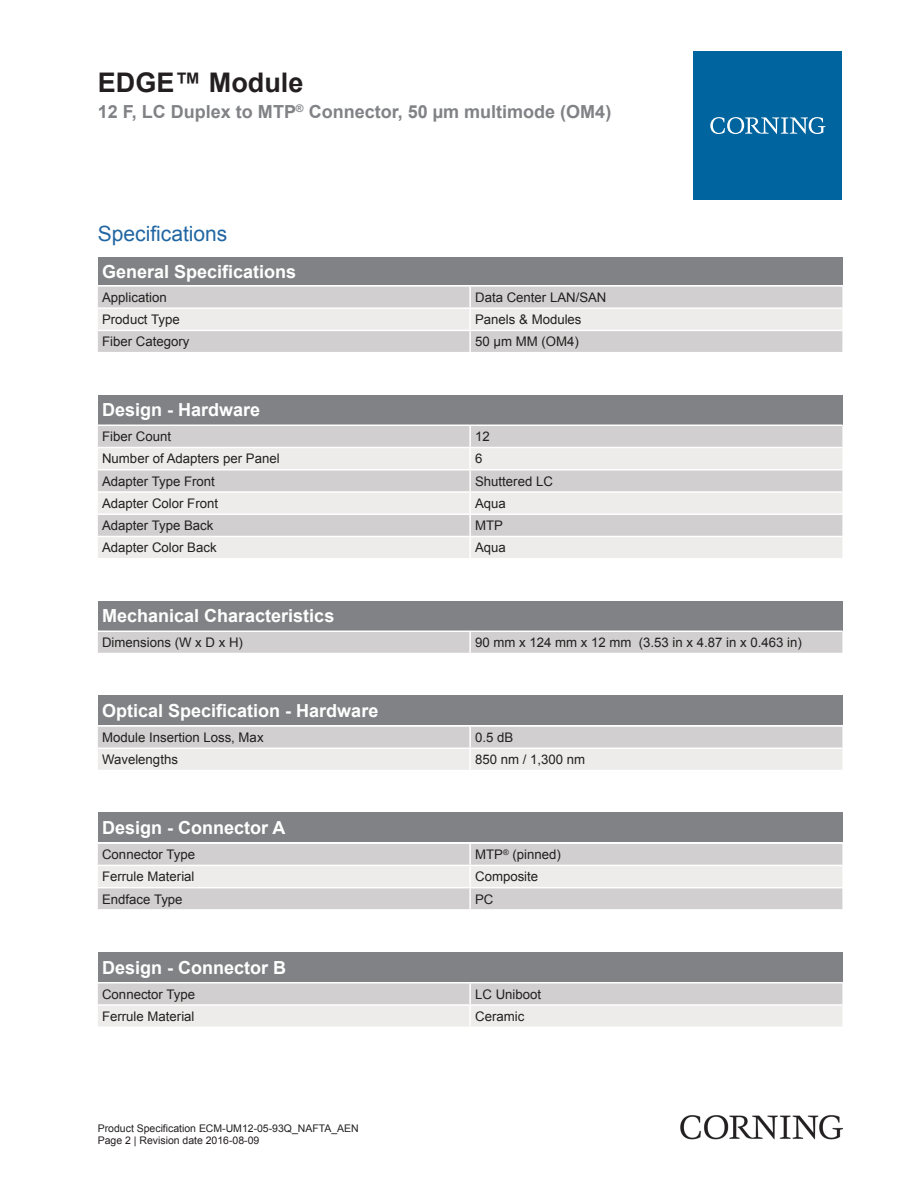
<style>
.page{position:relative;width:919px;height:1187px;background:#fff}
.page>*{position:absolute;margin:0;border:0;box-sizing:border-box;transform-origin:0 0}
.t1{font:700 27px "Arial";color:#231f20}
.t2{font:21px "Arial";color:#2166a2}
.t3{font:700 18px "Arial";color:#fff}
.t4{font:700 18px "Arial";color:#808285}
.t5{font:13.2px "Arial";color:#231f20}
.t6{font:10.5px/12.6px "Arial";color:#231f20}
</style>
<div class="page">
<div style="left:98px;top:257px;width:744px;height:28px;background:#808285"></div>
<div style="left:98px;top:287px;width:744px;height:65px;background:#d1cfcf"></div>
<div style="left:98px;top:309px;width:744px;height:20px;background:#edeceb"></div>
<hr style="left:469px;top:287px;width:2px;height:20px;background:#fff">
<hr style="left:469px;top:309px;width:2px;height:20px;background:#fff">
<hr style="left:469px;top:331px;width:2px;height:21px;background:#fff">
<hr style="left:98px;top:307px;width:372px;height:2px;background:#fff">
<hr style="left:470px;top:307px;width:372px;height:2px;background:#fff">
<hr style="left:98px;top:329px;width:372px;height:2px;background:#fff">
<hr style="left:470px;top:329px;width:372px;height:2px;background:#fff">
<div style="left:98px;top:394px;width:744px;height:30px;background:#808285"></div>
<div style="left:98px;top:426px;width:744px;height:20px;background:#d1cfcf"></div>
<svg style="left:98px;top:448px;width:744px;height:110px;background:#e2e1e0"></svg>
<hr style="left:469px;top:426px;width:2px;height:20px;background:#fff">
<hr style="left:469px;top:448px;width:2px;height:21px;background:#fff">
<hr style="left:469px;top:470px;width:2px;height:21px;background:#fff">
<hr style="left:469px;top:492px;width:2px;height:21px;background:#fff">
<hr style="left:469px;top:515px;width:2px;height:20px;background:#fff">
<hr style="left:469px;top:537px;width:2px;height:21px;background:#fff">
<hr style="left:98px;top:469px;width:372px;height:1px;background:#fff">
<hr style="left:470px;top:469px;width:372px;height:1px;background:#fff">
<hr style="left:98px;top:491px;width:372px;height:1px;background:#fff">
<hr style="left:470px;top:491px;width:372px;height:1px;background:#fff">
<hr style="left:98px;top:513px;width:372px;height:2px;background:#fff">
<hr style="left:470px;top:513px;width:372px;height:2px;background:#fff">
<hr style="left:98px;top:535px;width:372px;height:2px;background:#fff">
<hr style="left:470px;top:535px;width:372px;height:2px;background:#fff">
<div style="left:98px;top:600px;width:744px;height:30px;background:#808285"></div>
<div style="left:98px;top:632px;width:744px;height:20px;background:#d1cfcf"></div>
<hr style="left:469px;top:632px;width:2px;height:20px;background:#fff">
<div style="left:98px;top:695px;width:744px;height:30px;background:#808285"></div>
<svg style="left:98px;top:726px;width:744px;height:43px;background:#dfdedd"></svg>
<hr style="left:469px;top:726px;width:2px;height:21px;background:#fff">
<hr style="left:469px;top:749px;width:2px;height:20px;background:#fff">
<hr style="left:98px;top:747px;width:372px;height:2px;background:#fff">
<hr style="left:470px;top:747px;width:372px;height:2px;background:#fff">
<div style="left:98px;top:812px;width:744px;height:30px;background:#808285"></div>
<div style="left:98px;top:844px;width:744px;height:65px;background:#d1cfcf"></div>
<div style="left:98px;top:866px;width:744px;height:20px;background:#edeceb"></div>
<hr style="left:469px;top:843px;width:2px;height:21px;background:#fff">
<hr style="left:469px;top:866px;width:2px;height:20px;background:#fff">
<hr style="left:469px;top:888px;width:2px;height:21px;background:#fff">
<hr style="left:98px;top:864px;width:372px;height:2px;background:#fff">
<hr style="left:470px;top:864px;width:372px;height:2px;background:#fff">
<hr style="left:98px;top:886px;width:372px;height:2px;background:#fff">
<hr style="left:470px;top:886px;width:372px;height:2px;background:#fff">
<div style="left:98px;top:952px;width:744px;height:29px;background:#808285"></div>
<svg style="left:98px;top:983px;width:744px;height:43px;background:#dfdedd"></svg>
<hr style="left:469px;top:983px;width:2px;height:21px;background:#fff">
<hr style="left:469px;top:1005px;width:2px;height:21px;background:#fff">
<hr style="left:98px;top:1004px;width:372px;height:1px;background:#fff">
<hr style="left:470px;top:1004px;width:372px;height:1px;background:#fff">
<div style="left:693px;top:51px;width:149px;height:149px;background:#00649e"></div>
<svg style="left:710px;top:117px;width:115px;height:17px"></svg>
<img style="left:680px;top:1115px;width:162px;height:24px">
<h1 class="t1" style="left:98px;top:63px;width:207px">EDGE™ Module</h1>
<h3 class="t4" style="left:98px;top:99px;width:515px">12 F, LC Duplex to MTP<sup>®</sup> Connector, 50 µm multimode (OM4)</h3>
<h2 class="t2" style="left:98px;top:219px;width:131px">Specifications</h2>
<h3 class="t3" style="left:102px;top:259px;width:196px">General Specifications</h3>
<p class="t5" style="left:102px;top:288px;width:66px">Application</p>
<p class="t5" style="left:475px;top:288px;width:133px">Data Center LAN/SAN</p>
<p class="t5" style="left:102px;top:310px;width:79px">Product Type</p>
<p class="t5" style="left:475px;top:310px;width:108px">Panels &amp; Modules</p>
<p class="t5" style="left:102px;top:332px;width:89px">Fiber Category</p>
<p class="t5" style="left:475px;top:332px;width:105px">50 µm MM (OM4)</p>
<h3 class="t3" style="left:102px;top:397px;width:160px">Design - Hardware</h3>
<p class="t5" style="left:102px;top:427px;width:70px">Fiber Count</p>
<p class="t5" style="left:475px;top:427px;width:16px">12</p>
<p class="t5" style="left:102px;top:449px;width:179px">Number of Adapters per Panel</p>
<p class="t5" style="left:475px;top:449px;width:9px">6</p>
<p class="t5" style="left:102px;top:472px;width:114px">Adapter Type Front</p>
<p class="t5" style="left:475px;top:472px;width:79px">Shuttered LC</p>
<p class="t5" style="left:102px;top:494px;width:117px">Adapter Color Front</p>
<p class="t5" style="left:475px;top:494px;width:32px">Aqua</p>
<p class="t5" style="left:102px;top:516px;width:113px">Adapter Type Back</p>
<p class="t5" style="left:475px;top:516px;width:29px">MTP</p>
<p class="t5" style="left:102px;top:538px;width:116px">Adapter Color Back</p>
<p class="t5" style="left:475px;top:538px;width:32px">Aqua</p>
<h3 class="t3" style="left:102px;top:603px;width:234px">Mechanical Characteristics</h3>
<p class="t5" style="left:102px;top:633px;width:142px">Dimensions (W x D x H)</p>
<p class="t5" style="left:475px;top:633px;width:328px">90 mm x 124 mm x 12 mm (3.53 in x 4.87 in x 0.463 in)</p>
<h3 class="t3" style="left:102px;top:697px;width:278px">Optical Specification - Hardware</h3>
<p class="t5" style="left:102px;top:728px;width:163px">Module Insertion Loss, Max</p>
<p class="t5" style="left:475px;top:728px;width:40px">0.5 dB</p>
<p class="t5" style="left:102px;top:750px;width:77px">Wavelengths</p>
<p class="t5" style="left:475px;top:750px;width:112px">850 nm / 1,300 nm</p>
<h3 class="t3" style="left:102px;top:814px;width:185px">Design - Connector A</h3>
<p class="t5" style="left:102px;top:845px;width:94px">Connector Type</p>
<p class="t5" style="left:475px;top:845px;width:87px">MTP<sup>®</sup> (pinned)</p>
<p class="t5" style="left:102px;top:867px;width:94px">Ferrule Material</p>
<p class="t5" style="left:475px;top:867px;width:65px">Composite</p>
<p class="t5" style="left:102px;top:889px;width:82px">Endface Type</p>
<p class="t5" style="left:475px;top:889px;width:20px">PC</p>
<h3 class="t3" style="left:102px;top:954px;width:186px">Design - Connector B</h3>
<p class="t5" style="left:102px;top:984px;width:94px">Connector Type</p>
<p class="t5" style="left:475px;top:984px;width:68px">LC Uniboot</p>
<p class="t5" style="left:102px;top:1007px;width:94px">Ferrule Material</p>
<p class="t5" style="left:475px;top:1007px;width:51px">Ceramic</p>
<p class="t6" style="left:98px;top:1121px;width:262px">Product Specification ECM-UM12-05-93Q_NAFTA_AEN<br>Page 2 | Revision date 2016-08-09</p>
</div>
